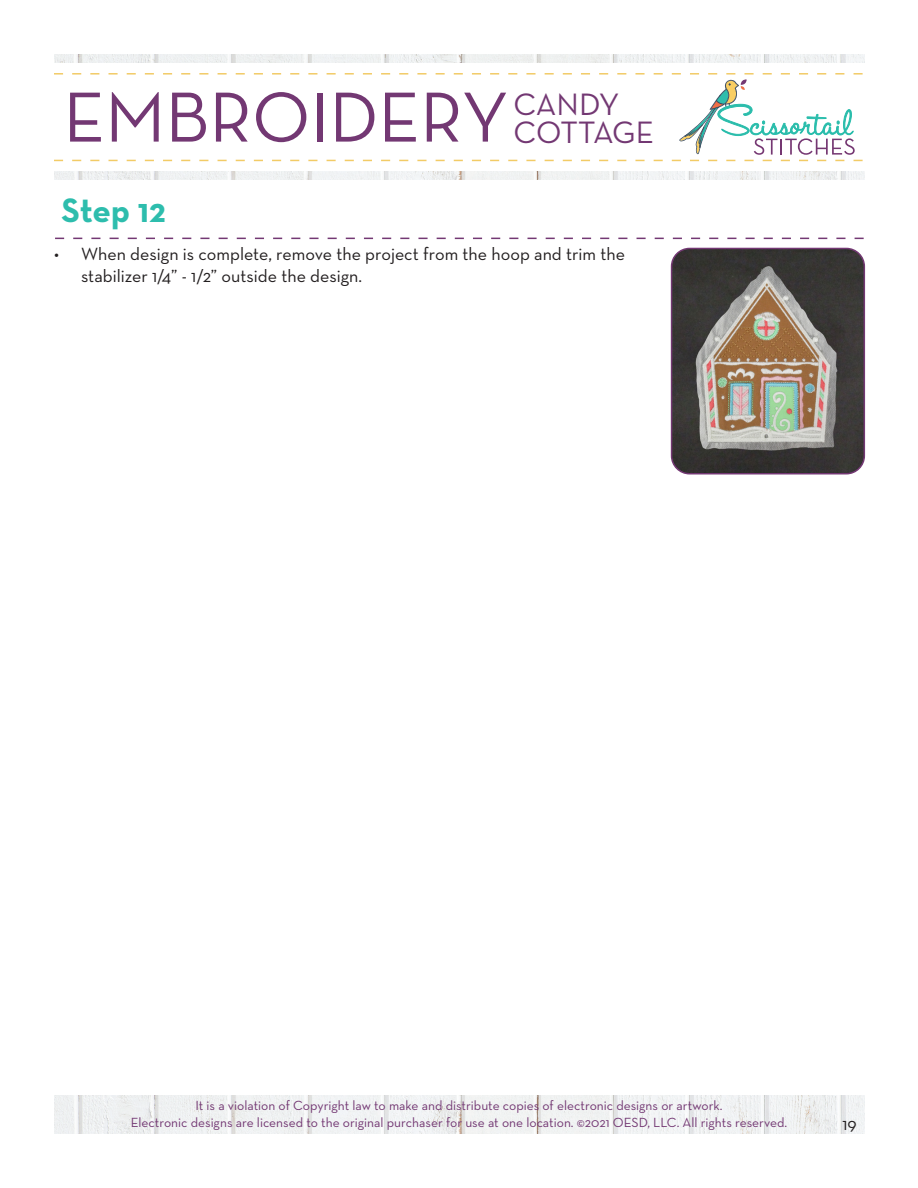
<style>
.page{position:relative;width:918px;height:1188px;background:#fff}
.page>*{position:absolute;margin:0;border:0;box-sizing:border-box;transform-origin:0 0}
.t1{font:72px "Neutra Text";color:#733873}
.t2{font:700 34.5px "Neutra Text";letter-spacing:-.005em;color:#2dbdad}
.t3{font:31.5px "Neutra Text";letter-spacing:-.01em;color:#733873}
.t4{font:18px/21.6px "Neutra Text";color:#231f20}
.t5{font:13.5px "Neutra Text";color:#733873}
</style>
<div class="page">
<img style="left:54px;top:1096px;width:810px;height:38px">
<img style="left:54px;top:54px;width:810px;height:126px">
<div style="left:29px;top:63px;width:863px;height:108px;background:#fff"></div>
<svg style="left:54px;top:73px;width:809px;height:88px"></svg>
<svg style="left:55px;top:238px;width:809px;height:1px"></svg>
<img style="left:672px;top:248px;width:192px;height:226px">
<div style="left:671px;top:248px;width:194px;height:226px;border:2px solid #733873;border-radius:18px"></div>
<p class="t1" style="left:63px;top:73px;width:447px">EMBROIDERY</p>
<p class="t3" style="left:513px;top:85px;width:107px">CANDY</p>
<p class="t3" style="left:513px;top:113px;width:142px">COTTAGE</p>
<p class="t2" style="left:62px;top:188px;width:106px">Step 12</p>
<p class="t4" style="left:81px;top:243px;width:546px;text-indent:-27px">• When design is complete, remove the project from the hoop and trim the stabilizer 1/4” - 1/2” outside the design.</p>
<p class="t5" style="left:195px;top:1098px;width:529px">It is a violation of Copyright law to make and distribute copies of electronic designs or artwork.</p>
<p class="t5" style="left:131px;top:1114px;width:658px">Electronic designs are licensed to the original purchaser for use at one location. ©2021 OESD, LLC. All rights reserved.</p>
<p class="t4" style="left:843px;top:1113px;width:16px">19</p>
</div>
